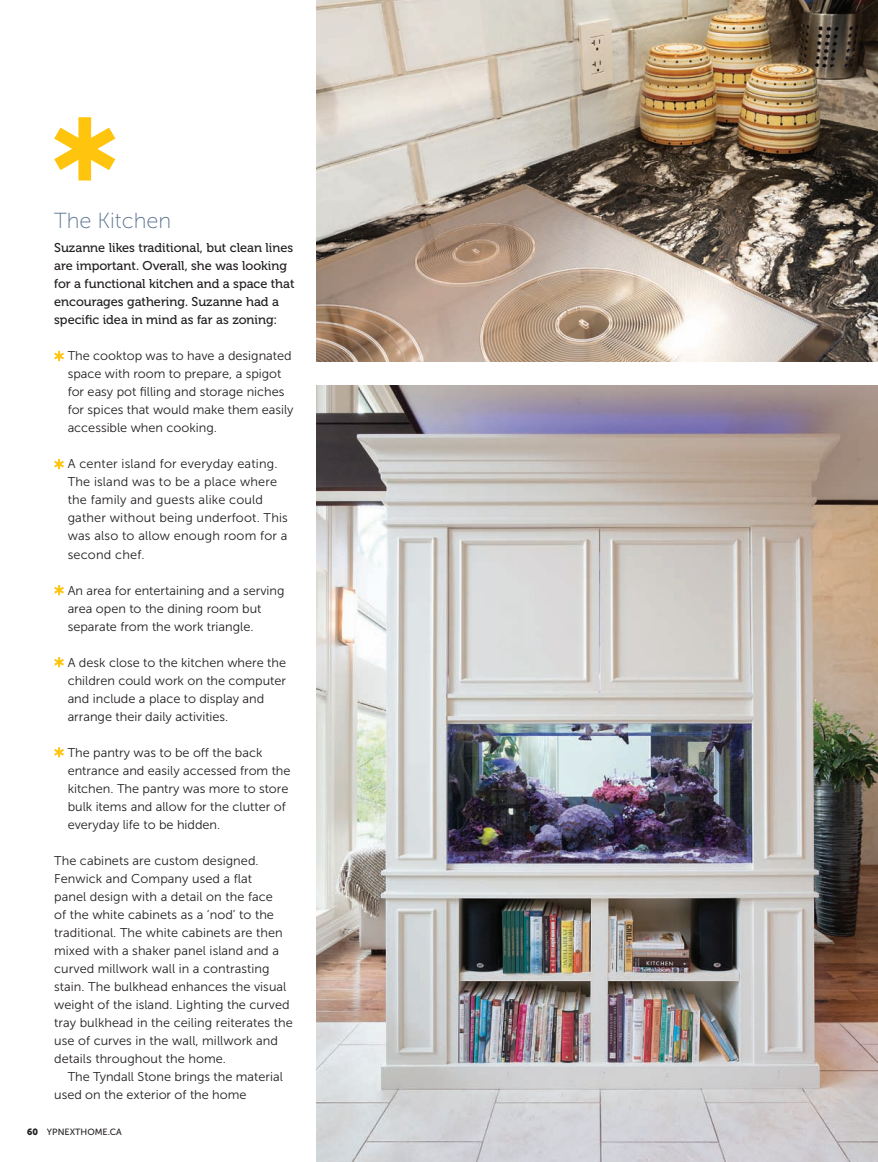
<style>
.page{position:relative;width:878px;height:1162px;background:#fff}
.page>*{position:absolute;margin:0;border:0;box-sizing:border-box;transform-origin:0 0}
.t1{font:21.75px "Museo Sans 100";color:#5a7291}
.t2{font:12.75px/18px "Museo Sans 300";color:#231f20}
.t3{font:12.75px/18px "Museo 500";color:#231f20}
.t4{font:9px "Museo Sans 500";color:#231f20}
.s1{font-family:"Museo 900"}
</style>
<div class="page">
<svg style="left:54px;top:351px;width:10px;height:10px"></svg>
<svg style="left:54px;top:459px;width:10px;height:10px"></svg>
<svg style="left:54px;top:585px;width:10px;height:10px"></svg>
<svg style="left:54px;top:657px;width:10px;height:10px"></svg>
<svg style="left:54px;top:747px;width:10px;height:10px"></svg>
<img style="left:317px;top:0;width:561px;height:361px">
<img style="left:317px;top:385px;width:561px;height:776px">
<svg style="left:54px;top:117px;width:61px;height:63px"></svg>
<p class="t1" style="left:54px;top:209px;width:119px">The Kitchen</p>
<p class="t3" style="left:54px;top:239px;width:242px">Suzanne likes traditional, but clean lines are important. Overall, she was looking for a functional kitchen and a space that encourages gathering. Suzanne had a specific idea in mind as far as zoning:</p>
<p class="t2" style="left:68px;top:347px;width:227px">The cooktop was to have a designated space with room to prepare, a spigot for easy pot filling and storage niches for spices that would make them easily accessible when cooking.</p>
<p class="t2" style="left:68px;top:455px;width:222px">A center island for everyday eating.<br>The island was to be a place where the family and guests alike could gather without being underfoot. This was also to allow enough room for a second chef.</p>
<p class="t2" style="left:68px;top:581px;width:218px">An area for entertaining and a serving area open to the dining room but separate from the work triangle.</p>
<p class="t2" style="left:68px;top:653px;width:220px">A desk close to the kitchen where the children could work on the computer and include a place to display and arrange their daily activities.</p>
<p class="t2" style="left:68px;top:743px;width:224px">The pantry was to be off the back entrance and easily accessed from the kitchen. The pantry was more to store bulk items and allow for the clutter of everyday life to be hidden.</p>
<p class="t2" style="left:54px;top:851px;width:206px">The cabinets are custom designed.</p>
<p class="t2" style="left:54px;top:869px;width:199px">Fenwick and Company used a flat</p>
<p class="t2" style="left:54px;top:887px;width:220px">panel design with a detail on the face</p>
<p class="t2" style="left:54px;top:905px;width:221px">of the white cabinets as a ‘nod’ to the</p>
<p class="t2" style="left:54px;top:923px;width:230px">traditional. The white cabinets are then</p>
<p class="t2" style="left:54px;top:941px;width:226px">mixed with a shaker panel island and a</p>
<p class="t2" style="left:54px;top:959px;width:217px">curved millwork wall in a contrasting</p>
<p class="t2" style="left:54px;top:977px;width:234px">stain. The bulkhead enhances the visual</p>
<p class="t2" style="left:54px;top:995px;width:237px">weight of the island. Lighting the curved</p>
<p class="t2" style="left:54px;top:1013px;width:240px">tray bulkhead in the ceiling reiterates the</p>
<p class="t2" style="left:54px;top:1031px;width:225px">use of curves in the wall, millwork and</p>
<p class="t2" style="left:54px;top:1049px;width:173px">details throughout the home.</p>
<p class="t2" style="left:68px;top:1067px;width:217px">The Tyndall Stone brings the material</p>
<p class="t2" style="left:54px;top:1085px;width:194px">used on the exterior of the home</p>
<p class="t4" style="left:27px;top:1126px;width:96px"><span class="s1">60</span> YPNEXTHOME.CA</p>
</div>
